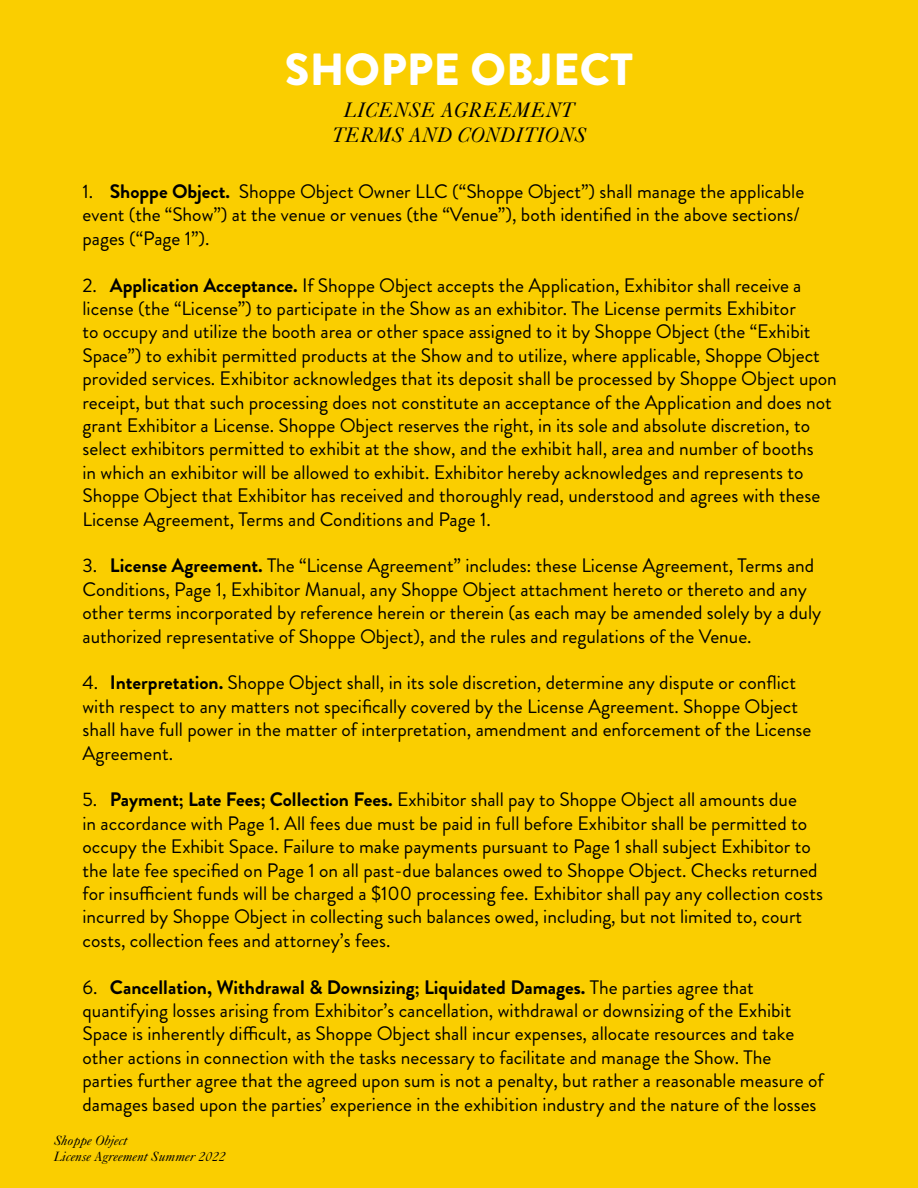
<style>
.page{position:relative;width:918px;height:1188px;background:#face00}
.page>*{position:absolute;margin:0;border:0;box-sizing:border-box;transform-origin:0 0}
.t1{font:900 45px "Brandon Grotesque";letter-spacing:.005em;color:#fff}
.t2{font:italic 21px/25.2px "Caslon Five Forty";letter-spacing:.005em;color:#000;text-align:center}
.t3{font:19.5px/23.4px "Brandon Grotesque";color:#000}
.t4{font:italic 13.5px/16.2px "Caslon Five Forty";letter-spacing:.005em;color:#000}
.s1{font-weight:700}
</style>
<div class="page">
<h1 class="t1" style="left:285px;top:38px;width:350px">SHOPPE OBJECT</h1>
<p class="t2" style="left:332px;top:97px;width:255px">LICENSE AGREEMENT<br>TERMS AND CONDITIONS</p>
<p class="t3" style="left:82px;top:180px;width:723px">1. <span class="s1">Shoppe Object.</span> Shoppe Object Owner LLC (“Shoppe Object”) shall manage the applicable event (the “Show”) at the venue or venues (the “Venue”), both identified in the above sections/ pages (“Page 1”).</p>
<p class="t3" style="left:82px;top:274px;width:756px">2. <span class="s1">Application Acceptance.</span> If Shoppe Object accepts the Application, Exhibitor shall receive a license (the “License”) to participate in the Show as an exhibitor. The License permits Exhibitor<br>to occupy and utilize the booth area or other space assigned to it by Shoppe Object (the “Exhibit Space”) to exhibit permitted products at the Show and to utilize, where applicable, Shoppe Object provided services. Exhibitor acknowledges that its deposit shall be processed by Shoppe Object upon receipt, but that such processing does not constitute an acceptance of the Application and does not grant Exhibitor a License. Shoppe Object reserves the right, in its sole and absolute discretion, to select exhibitors permitted to exhibit at the show, and the exhibit hall, area and number of booths<br>in which an exhibitor will be allowed to exhibit. Exhibitor hereby acknowledges and represents to Shoppe Object that Exhibitor has received and thoroughly read, understood and agrees with these License Agreement, Terms and Conditions and Page 1.</p>
<p class="t3" style="left:82px;top:554px;width:740px">3. <span class="s1">License Agreement.</span> The “License Agreement” includes: these License Agreement, Terms and Conditions, Page 1, Exhibitor Manual, any Shoppe Object attachment hereto or thereto and any other terms incorporated by reference herein or therein (as each may be amended solely by a duly authorized representative of Shoppe Object), and the rules and regulations of the Venue.</p>
<p class="t3" style="left:82px;top:671px;width:731px">4. <span class="s1">Interpretation.</span> Shoppe Object shall, in its sole discretion, determine any dispute or conflict with respect to any matters not specifically covered by the License Agreement. Shoppe Object shall have full power in the matter of interpretation, amendment and enforcement of the License Agreement.</p>
<p class="t3" style="left:82px;top:788px;width:742px">5. <span class="s1">Payment; Late Fees; Collection Fees.</span> Exhibitor shall pay to Shoppe Object all amounts due<br>in accordance with Page 1. All fees due must be paid in full before Exhibitor shall be permitted to occupy the Exhibit Space. Failure to make payments pursuant to Page 1 shall subject Exhibitor to the late fee specified on Page 1 on all past-due balances owed to Shoppe Object. Checks returned for insufficient funds will be charged a $100 processing fee. Exhibitor shall pay any collection costs incurred by Shoppe Object in collecting such balances owed, including, but not limited to, court costs, collection fees and attorney’s fees.</p>
<p class="t3" style="left:82px;top:976px;width:743px">6. <span class="s1">Cancellation, Withdrawal &amp; Downsizing; Liquidated Damages.</span> The parties agree that quantifying losses arising from Exhibitor’s cancellation, withdrawal or downsizing of the Exhibit Space is inherently difficult, as Shoppe Object shall incur expenses, allocate resources and take other actions in connection with the tasks necessary to facilitate and manage the Show. The parties further agree that the agreed upon sum is not a penalty, but rather a reasonable measure of damages based upon the parties’ experience in the exhibition industry and the nature of the losses</p>
<p class="t4" style="left:54px;top:1132px;width:173px">Shoppe Object<br>License Agreement Summer 2022</p>
</div>
